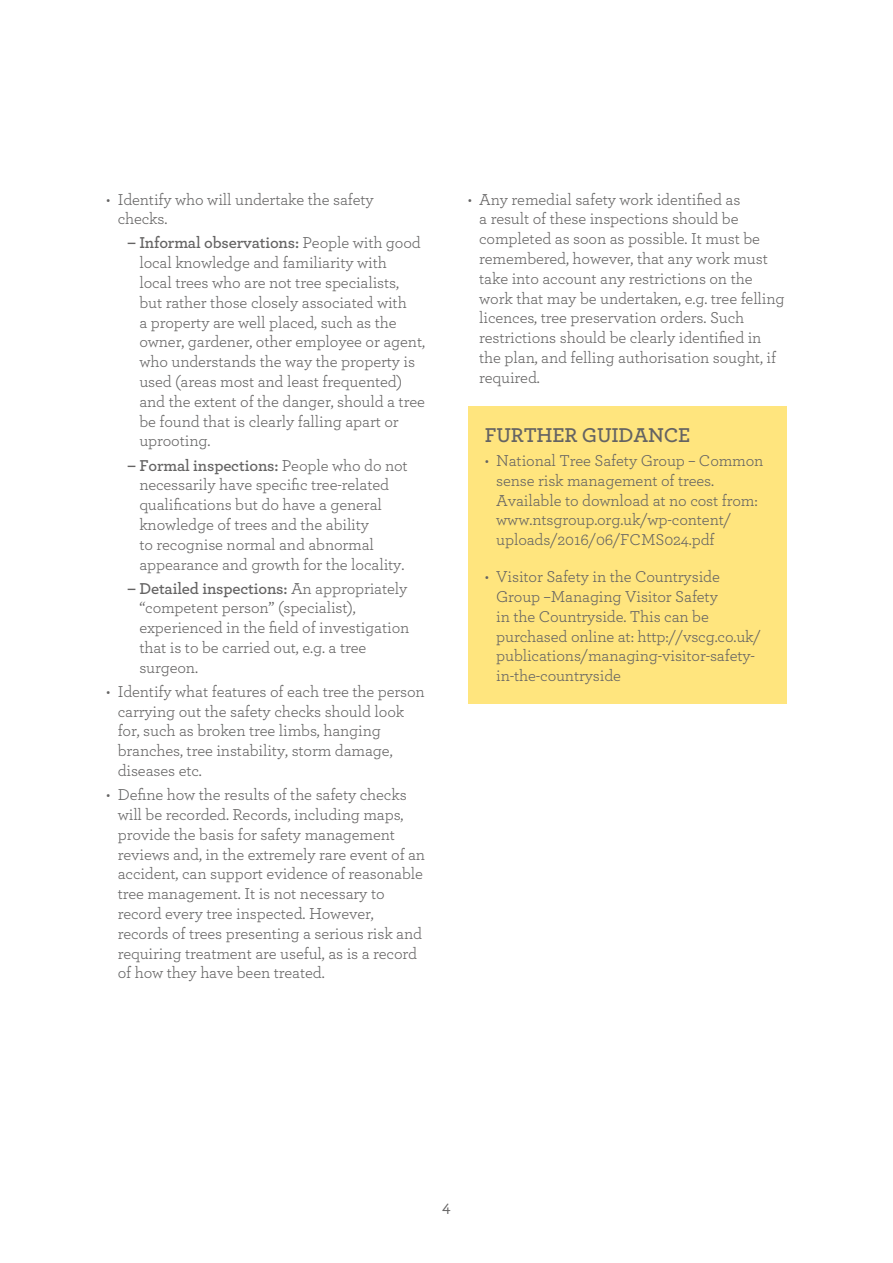
<style>
.page{position:relative;width:893px;height:1263px;background:#fff}
.page>*{position:absolute;margin:0;border:0;box-sizing:border-box;transform-origin:0 0}
.t1{font:600 21px "Archer";letter-spacing:-.01em;color:#646363}
.t2{font:16.5px/19.8px "Archer";letter-spacing:-.01em;color:#646363}
.t3{font:500 16.5px "Archer";color:#646363}
.s1{font-weight:600}
</style>
<div class="page">
<div style="left:468px;top:406px;width:319px;height:298px;background:#ffe57e"></div>
<p class="t2" style="left:118px;top:188px;width:258px;text-indent:-11px">• Identify who will undertake the safety checks.</p>
<p class="t2" style="left:139px;top:232px;width:287px;text-indent:-12px"><span class="s1">– Informal observations:</span> People with good local knowledge and familiarity with<br>local trees who are not tree specialists, but rather those closely associated with<br>a property are well placed, such as the owner, gardener, other employee or agent, who understands the way the property is used (areas most and least frequented) and the extent of the danger, should a tree be found that is clearly falling apart or uprooting.</p>
<p class="t2" style="left:139px;top:454px;width:270px;text-indent:-12px"><span class="s1">– Formal inspections:</span> People who do not necessarily have specific tree-related qualifications but do have a general knowledge of trees and the ability<br>to recognise normal and abnormal appearance and growth for the locality.</p>
<p class="t2" style="left:139px;top:577px;width:272px;text-indent:-12px"><span class="s1">– Detailed inspections:</span> An appropriately “competent person” (specialist), experienced in the field of investigation that is to be carried out, e.g. a tree surgeon.</p>
<p class="t2" style="left:118px;top:681px;width:309px;text-indent:-11px">• Identify what features of each tree the person carrying out the safety checks should look for, such as broken tree limbs, hanging branches, tree instability, storm damage, diseases etc.</p>
<p class="t2" style="left:118px;top:784px;width:309px;text-indent:-11px">• Define how the results of the safety checks will be recorded. Records, including maps, provide the basis for safety management reviews and, in the extremely rare event of an accident, can support evidence of reasonable tree management. It is not necessary to record every tree inspected. However, records of trees presenting a serious risk and requiring treatment are useful, as is a record of how they have been treated.</p>
<p class="t2" style="left:479px;top:188px;width:307px;text-indent:-11px">• Any remedial safety work identified as<br>a result of these inspections should be completed as soon as possible. It must be remembered, however, that any work must take into account any restrictions on the work that may be undertaken, e.g. tree felling licences, tree preservation orders. Such restrictions should be clearly identified in the plan, and felling authorisation sought, if required.</p>
<p class="t1" style="left:485px;top:419px;width:207px">FURTHER GUIDANCE</p>
<p class="t2" style="left:496px;top:450px;width:269px;text-indent:-11px">• National Tree Safety Group – Common sense risk management of trees.<br>Available to download at no cost from: www.ntsgroup.org.uk/wp-content/ uploads/2016/06/FCMS024.pdf</p>
<p class="t2" style="left:496px;top:566px;width:266px;text-indent:-11px">• Visitor Safety in the Countryside Group –Managing Visitor Safety<br>in the Countryside. This can be purchased online at: http://vscg.co.uk/ publications/managing-visitor-safety&shy;in-the-countryside</p>
<p class="t3" style="left:442px;top:1195px;width:10px">4</p>
</div>
